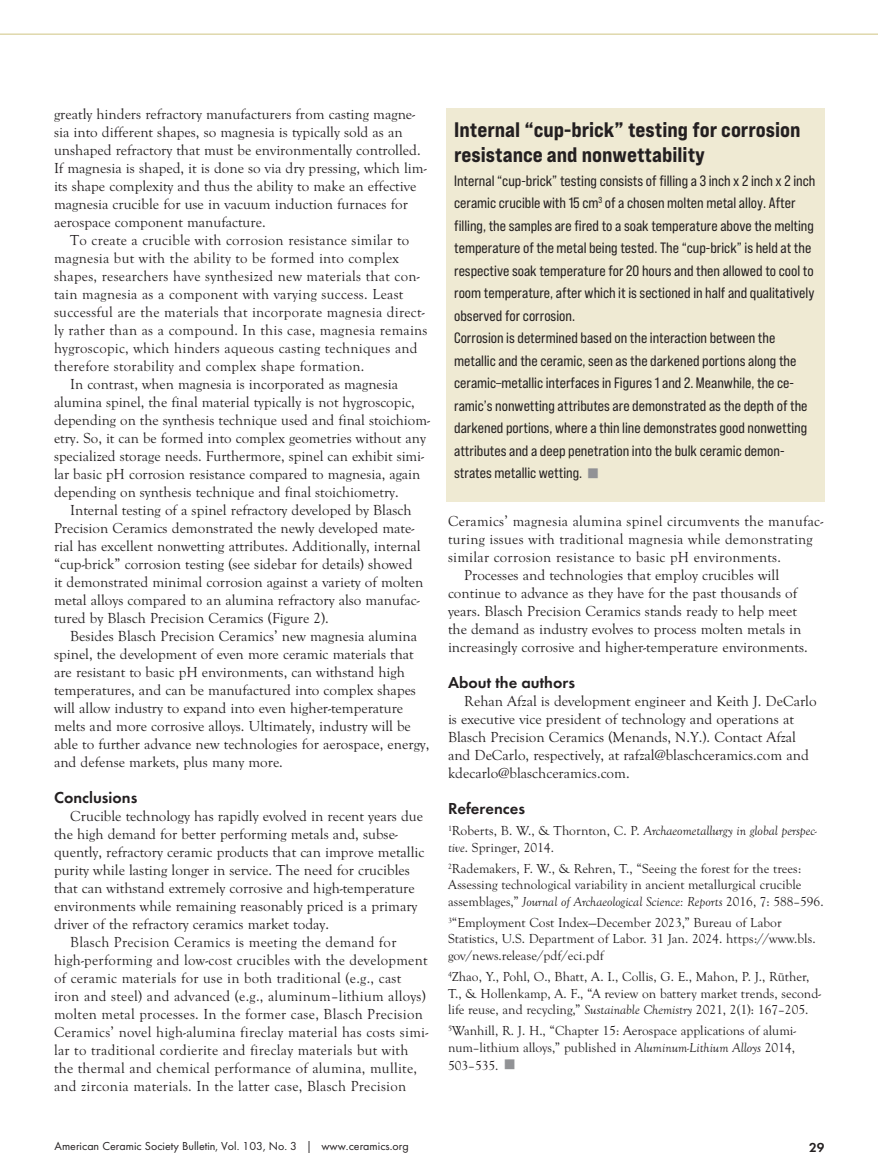
<style>
.page{position:relative;width:878px;height:1175px;background:#fff}
.page>*{position:absolute;margin:0;border:0;box-sizing:border-box;transform-origin:0 0}
.t1{font:33px "Garamond Premr Pro Bd Capt";color:#919295}
.t2{font:21px/25.2px "Bebas Neue Pro Exp Eb";color:#231f20}
.t3{font:600 16.5px "Futura PT";color:#231f20}
.t4{font:15px/18px "Goudy Old Sty";color:#231f20}
.t5{font:15px "Goudy Old Sty";letter-spacing:.02em;color:#231f20}
.t6{font:15px/22.5px "Bebas Neue Pro Sm E Rg";color:#231f20}
.t7{font:13.5px/16.2px "Goudy Old Sty";color:#231f20}
.t8{font:600 13.5px "Futura PT";color:#231f20}
.t9{font:12px "Futura PT";color:#231f20}
.s1{font-family:"Garamond Premr Pro Bd Capt";font-size:33px;color:#919295}
.s2{font-style:italic}
</style>
<div class="page">
<hr style="left:0;top:34px;width:878px;height:1px;background:#cfc483">
<div style="left:446px;top:108px;width:378px;height:393px;background:#efead3"></div>
<p class="t4" style="left:54px;top:105px;width:374px">greatly hinders refractory manufacturers from casting magne&shy;sia into different shapes, so magnesia is typically sold as an unshaped refractory that must be environmentally controlled.<br>If magnesia is shaped, it is done so via dry pressing, which lim&shy;its shape complexity and thus the ability to make an effective magnesia crucible for use in vacuum induction furnaces for aerospace component manufacture.</p>
<p class="t5" style="left:70px;top:232px;width:340px">To create a crucible with corrosion resistance similar to</p>
<p class="t5" style="left:54px;top:250px;width:346px">magnesia but with the ability to be formed into complex</p>
<p class="t5" style="left:54px;top:268px;width:367px">shapes, researchers have synthesized new materials that con-</p>
<p class="t5" style="left:54px;top:286px;width:351px">tain magnesia as a component with varying success. Least</p>
<p class="t5" style="left:54px;top:304px;width:372px">successful are the materials that incorporate magnesia direct-</p>
<p class="t5" style="left:54px;top:322px;width:375px">ly rather than as a compound. In this case, magnesia remains</p>
<p class="t5" style="left:54px;top:340px;width:365px">hygroscopic, which hinders aqueous casting techniques and</p>
<p class="t5" style="left:54px;top:358px;width:312px">therefore storability and complex shape formation.</p>
<p class="t4" style="left:70px;top:375px;width:329px">In contrast, when magnesia is incorporated as magnesia</p>
<p class="t4" style="left:54px;top:393px;width:362px">alumina spinel, the final material typically is not hygroscopic,</p>
<p class="t4" style="left:54px;top:411px;width:377px">depending on the synthesis technique used and final stoichiom-</p>
<p class="t4" style="left:54px;top:429px;width:373px">etry. So, it can be formed into complex geometries without any</p>
<p class="t4" style="left:54px;top:447px;width:371px">specialized storage needs. Furthermore, spinel can exhibit simi-</p>
<p class="t4" style="left:54px;top:465px;width:368px">lar basic pH corrosion resistance compared to magnesia, again</p>
<p class="t4" style="left:54px;top:483px;width:346px">depending on synthesis technique and final stoichiometry.</p>
<p class="t4" style="left:70px;top:501px;width:343px">Internal testing of a spinel refractory developed by Blasch</p>
<p class="t4" style="left:54px;top:519px;width:362px">Precision Ceramics demonstrated the newly developed mate-</p>
<p class="t4" style="left:54px;top:537px;width:368px">rial has excellent nonwetting attributes. Additionally, internal</p>
<p class="t4" style="left:54px;top:555px;width:360px">“cup-brick” corrosion testing (see sidebar for details) showed</p>
<p class="t4" style="left:54px;top:573px;width:371px">it demonstrated minimal corrosion against a variety of molten</p>
<p class="t4" style="left:54px;top:591px;width:367px">metal alloys compared to an alumina refractory also manufac-</p>
<p class="t4" style="left:54px;top:609px;width:276px">tured by Blasch Precision Ceramics (Figure 2).</p>
<p class="t4" style="left:70px;top:627px;width:348px">Besides Blasch Precision Ceramics’ new magnesia alumina</p>
<p class="t4" style="left:54px;top:645px;width:361px">spinel, the development of even more ceramic materials that</p>
<p class="t4" style="left:54px;top:663px;width:352px">are resistant to basic pH environments, can withstand high</p>
<p class="t4" style="left:54px;top:681px;width:363px">temperatures, and can be manufactured into complex shapes</p>
<p class="t4" style="left:54px;top:699px;width:350px">will allow industry to expand into even higher-temperature</p>
<p class="t4" style="left:54px;top:717px;width:358px">melts and more corrosive alloys. Ultimately, industry will be</p>
<p class="t4" style="left:54px;top:735px;width:377px">able to further advance new technologies for aerospace, energy,</p>
<p class="t4" style="left:54px;top:753px;width:230px">and defense markets, plus many more.</p>
<p class="t3" style="left:54px;top:787px;width:85px">Conclusions</p>
<p class="t4" style="left:70px;top:807px;width:354px">Crucible technology has rapidly evolved in recent years due</p>
<p class="t4" style="left:54px;top:825px;width:345px">the high demand for better performing metals and, subse-</p>
<p class="t4" style="left:54px;top:843px;width:372px">quently, refractory ceramic products that can improve metallic</p>
<p class="t4" style="left:54px;top:861px;width:357px">purity while lasting longer in service. The need for crucibles</p>
<p class="t4" style="left:54px;top:879px;width:362px">that can withstand extremely corrosive and high-temperature</p>
<p class="t4" style="left:54px;top:897px;width:365px">environments while remaining reasonably priced is a primary</p>
<p class="t4" style="left:54px;top:915px;width:276px">driver of the refractory ceramics market today.</p>
<p class="t5" style="left:70px;top:934px;width:328px">Blasch Precision Ceramics is meeting the demand for</p>
<p class="t5" style="left:54px;top:952px;width:375px">high-performing and low-cost crucibles with the development</p>
<p class="t5" style="left:54px;top:970px;width:349px">of ceramic materials for use in both traditional (e.g., cast</p>
<p class="t5" style="left:54px;top:988px;width:373px">iron and steel) and advanced (e.g., aluminum–lithium alloys)</p>
<p class="t5" style="left:54px;top:1006px;width:370px">molten metal processes. In the former case, Blasch Precision</p>
<p class="t5" style="left:54px;top:1024px;width:375px">Ceramics’ novel high-alumina fireclay material has costs simi-</p>
<p class="t5" style="left:54px;top:1042px;width:356px">lar to traditional cordierite and fireclay materials but with</p>
<p class="t5" style="left:54px;top:1060px;width:364px">the thermal and chemical performance of alumina, mullite,</p>
<p class="t5" style="left:54px;top:1078px;width:354px">and zirconia materials. In the latter case, Blasch Precision</p>
<h2 class="t2" style="left:454px;top:116px;width:348px">Internal “cup-brick” testing for corrosion resistance and nonwettability</h2>
<p class="t6" style="left:454px;top:169px;width:363px">Internal “cup-brick” testing consists of filling a 3 inch x 2 inch x 2 inch ceramic crucible with 15 cm<sup>3</sup> of a chosen molten metal alloy. After filling, the samples are fired to a soak temperature above the melting temperature of the metal being tested. The “cup-brick” is held at the respective soak temperature for 20 hours and then allowed to cool to room temperature, after which it is sectioned in half and qualitatively observed for corrosion.<br>Corrosion is determined based on the interaction between the metallic and the ceramic, seen as the darkened portions along the ceramic–metallic interfaces in Figures 1 and 2. Meanwhile, the ce&shy;ramic’s nonwetting attributes are demonstrated as the depth of the darkened portions, where a thin line demonstrates good nonwetting attributes and a deep penetration into the bulk ceramic demon&shy;strates metallic wetting. <span class="s1">■</span></p>
<p class="t5" style="left:448px;top:512px;width:376px">Ceramics’ magnesia alumina spinel circumvents the manufac-</p>
<p class="t5" style="left:448px;top:530px;width:366px">turing issues with traditional magnesia while demonstrating</p>
<p class="t5" style="left:448px;top:548px;width:334px">similar corrosion resistance to basic pH environments.</p>
<p class="t4" style="left:464px;top:566px;width:316px">Processes and technologies that employ crucibles will</p>
<p class="t4" style="left:448px;top:584px;width:351px">continue to advance as they have for the past thousands of</p>
<p class="t4" style="left:448px;top:602px;width:350px">years. Blasch Precision Ceramics stands ready to help meet</p>
<p class="t4" style="left:448px;top:620px;width:355px">the demand as industry evolves to process molten metals in</p>
<p class="t4" style="left:448px;top:638px;width:361px">increasingly corrosive and higher-temperature environments.</p>
<p class="t3" style="left:448px;top:672px;width:128px">About the authors</p>
<p class="t4" style="left:448px;top:692px;width:370px;text-indent:16px">Rehan Afzal is development engineer and Keith J. DeCarlo is executive vice president of technology and operations at Blasch Precision Ceramics (Menands, N.Y.). Contact Afzal and DeCarlo, respectively, at rafzal@blaschceramics.com and kdecarlo@blaschceramics.com.</p>
<p class="t3" style="left:448px;top:798px;width:79px">References</p>
<p class="t7" style="left:448px;top:823px;width:370px"><sup>1</sup>Roberts, B. W., &amp; Thornton, C. P. <span class="s2">Archaeometallurgy in global perspec&shy;tive</span>. Springer, 2014.</p>
<p class="t7" style="left:448px;top:861px;width:377px"><sup>2</sup>Rademakers, F. W., &amp; Rehren, T., “Seeing the forest for the trees:<br>Assessing technological variability in ancient metallurgical crucible assemblages,” <span class="s2">Journal of Archaeological Science: Reports</span> 2016, 7: 588–596.</p>
<p class="t7" style="left:448px;top:915px;width:369px"><sup>3</sup>“Employment Cost Index—December 2023,” Bureau of Labor<br>Statistics, U.S. Department of Labor. 31 Jan. 2024. https://www.bls. gov/news.release/pdf/eci.pdf</p>
<p class="t7" style="left:448px;top:969px;width:374px"><sup>4</sup>Zhao, Y., Pohl, O., Bhatt, A. I., Collis, G. E., Mahon, P. J., Rüther,<br>T., &amp; Hollenkamp, A. F., “A review on battery market trends, second&shy;life reuse, and recycling,” <span class="s2">Sustainable Chemistry</span> 2021, 2(1): 167–205.</p>
<p class="t7" style="left:448px;top:1023px;width:349px"><sup>5</sup>Wanhill, R. J. H., “Chapter 15: Aerospace applications of alumi&shy;num–lithium alloys,” published in <span class="s2">Aluminum-Lithium Alloys</span> 2014,</p>
<p class="t7" style="left:448px;top:1057px;width:52px">503–535.</p>
<h1 class="t1" style="left:502px;top:1041px;width:15px">■</h1>
<p class="t9" style="left:55px;top:1139px;width:355px">American Ceramic Society Bulletin, Vol. 103, No. 3 | www.ceramics.org</p>
<p class="t8" style="left:809px;top:1138px;width:17px">29</p>
</div>
